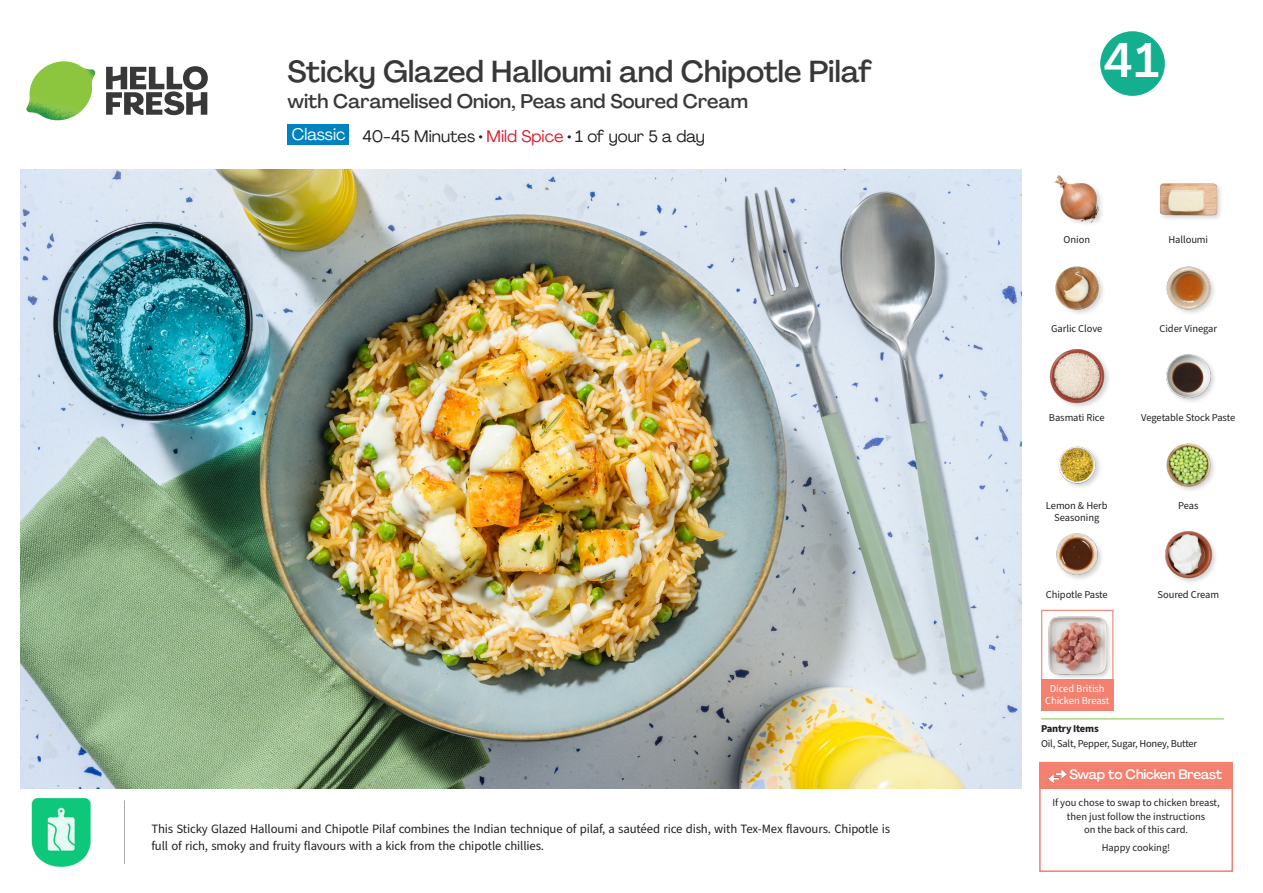
<style>
.page{position:relative;width:1263px;height:893px;background:#fff}
.page>*{position:absolute;margin:0;border:0;box-sizing:border-box;transform-origin:0 0}
.t1{font:500 48px "Agrandir";color:#fff}
._15_Titel_UK{font:500 30px "Agrandir";color:#383839}
._15_Titel_UK-2{font:500 19.5px "Agrandir";color:#383839}
._02_Box_Type{font:16.5px "Agrandir";color:#231f20}
._02_Box_Type-2{font:16.5px "Agrandir";color:#fff}
._16_StepsText{font:500 13.5px "Agrandir";letter-spacing:-.01em;color:#fff}
._24_Recipe_Nr_Bag{font:12.75px/16.4px "Source Sans Pro";letter-spacing:-.01em;color:#231f20}
._18_FRONT_ingredients_UK{font:10.5px "Source Sans Pro";letter-spacing:-.005em;color:#231f20}
._15_Titel_Steps{font:10.5px/13.5px "Source Sans Pro";color:#231f20;text-align:center}
._14_Allergene_Text_7pt{font:10.5px "Source Sans Pro";letter-spacing:-.02em;color:#231f20}
._18_FRONT_ingredients_UK-2{font:10.5px/12px "Source Sans Pro";letter-spacing:-.005em;color:#fff;text-align:center}
._00_Basic{font:10.5px "Source Sans Pro";color:#231f20}
._14_Allergene_Text_7pt-2{font:700 10.5px "Source Sans Pro";letter-spacing:-.02em;color:#231f20}
.s1{color:#da1b2b}
</style>
<div class="page">
<svg style="left:106px;top:66px;width:102px;height:49px"></svg>
<img style="left:26px;top:61px;width:69px;height:59px">
<img style="left:21px;top:170px;width:1000px;height:619px">
<hr style="left:1041px;top:718px;width:183px;height:1px;background:#81c340">
<div style="left:288px;top:125px;width:61px;height:20px;background:#0082bf"></div>
<hr style="left:124px;top:800px;width:1px;height:64px;background:#a7a8a9">
<img style="left:31px;top:798px;width:60px;height:69px">
<img style="left:1056px;top:533px;width:46px;height:46px">
<img style="left:1164px;top:531px;width:52px;height:51px">
<div style="left:1048px;top:348px;width:64px;height:62px;background:#231f20;opacity:.2"></div>
<img style="left:1048px;top:348px;width:57px;height:57px">
<img style="left:1058px;top:446px;width:42px;height:41px">
<img style="left:1166px;top:443px;width:48px;height:47px">
<img style="left:1166px;top:354px;width:49px;height:48px">
<img style="left:1054px;top:175px;width:48px;height:49px">
<img style="left:1055px;top:266px;width:48px;height:48px">
<img style="left:1166px;top:266px;width:48px;height:47px">
<div style="left:1159px;top:182px;width:65px;height:40px;background:#231f20;opacity:.2"></div>
<img style="left:1159px;top:182px;width:58px;height:40px">
<div style="left:1039px;top:762px;width:194px;height:110px;border:2px solid #f4806f"></div>
<div style="left:1039px;top:762px;width:193px;height:27px;background:#f4806f"></div>
<img style="left:1048px;top:769px;width:19px;height:15px">
<div style="left:1041px;top:610px;width:72px;height:72px;border:1px solid #f4806f"></div>
<div style="left:1041px;top:679px;width:72px;height:32px;background:#f4806f"></div>
<div style="left:1047px;top:615px;width:66px;height:66px;background:#231f20;opacity:.2"></div>
<img style="left:1048px;top:617px;width:58px;height:57px">
<svg style="left:1100px;top:31px;width:65px;height:65px"></svg>
<p class="_15_Titel_UK" style="left:287px;top:53px;width:586px">Sticky Glazed Halloumi and Chipotle Pilaf</p>
<p class="_15_Titel_UK-2" style="left:287px;top:89px;width:462px">with Caramelised Onion, Peas and Soured Cream</p>
<p class="_02_Box_Type-2" style="left:292px;top:124px;width:55px">Classic</p>
<p class="_02_Box_Type" style="left:362px;top:126px;width:344px">40-45 Minutes • <span class="s1">Mild Spice</span> • 1 of your 5 a day</p>
<p class="_24_Recipe_Nr_Bag" style="left:151px;top:821px;width:740px">This Sticky Glazed Halloumi and Chipotle Pilaf combines the Indian technique of pilaf, a sautéed rice dish, with Tex-Mex flavours. Chipotle is full of rich, smoky and fruity flavours with a kick from the chipotle chillies.</p>
<p class="t1" style="left:1104px;top:31px;width:56px">41</p>
<p class="_18_FRONT_ingredients_UK" style="left:1063px;top:232px;width:28px">Onion</p>
<p class="_18_FRONT_ingredients_UK" style="left:1168px;top:232px;width:41px">Halloumi</p>
<p class="_18_FRONT_ingredients_UK" style="left:1051px;top:321px;width:53px">Garlic Clove</p>
<p class="_18_FRONT_ingredients_UK" style="left:1159px;top:321px;width:59px">Cider Vinegar</p>
<p class="_18_FRONT_ingredients_UK" style="left:1049px;top:410px;width:57px">Basmati Rice</p>
<p class="_18_FRONT_ingredients_UK" style="left:1141px;top:410px;width:96px">Vegetable Stock Paste</p>
<p class="_18_FRONT_ingredients_UK" style="left:1046px;top:499px;width:63px">Lemon &amp; Herb</p>
<p class="_18_FRONT_ingredients_UK" style="left:1178px;top:499px;width:22px">Peas</p>
<p class="_18_FRONT_ingredients_UK" style="left:1054px;top:511px;width:47px">Seasoning</p>
<p class="_18_FRONT_ingredients_UK" style="left:1046px;top:588px;width:64px">Chipotle Paste</p>
<p class="_18_FRONT_ingredients_UK" style="left:1157px;top:588px;width:63px">Soured Cream</p>
<p class="_18_FRONT_ingredients_UK-2" style="left:1045px;top:683px;width:66px">Diced British<br>Chicken Breast</p>
<p class="_14_Allergene_Text_7pt-2" style="left:1041px;top:722px;width:59px">Pantry Items</p>
<p class="_14_Allergene_Text_7pt" style="left:1041px;top:737px;width:158px">Oil, Salt, Pepper, Sugar, Honey, Butter</p>
<p class="_16_StepsText" style="left:1069px;top:766px;width:154px">Swap to Chicken Breast</p>
<p class="_15_Titel_Steps" style="left:1052px;top:796px;width:169px">If you chose to swap to chicken breast, then just follow the instructions<br>on the back of this card.</p>
<p class="_00_Basic" style="left:1102px;top:840px;width:70px">Happy cooking!</p>
</div>
